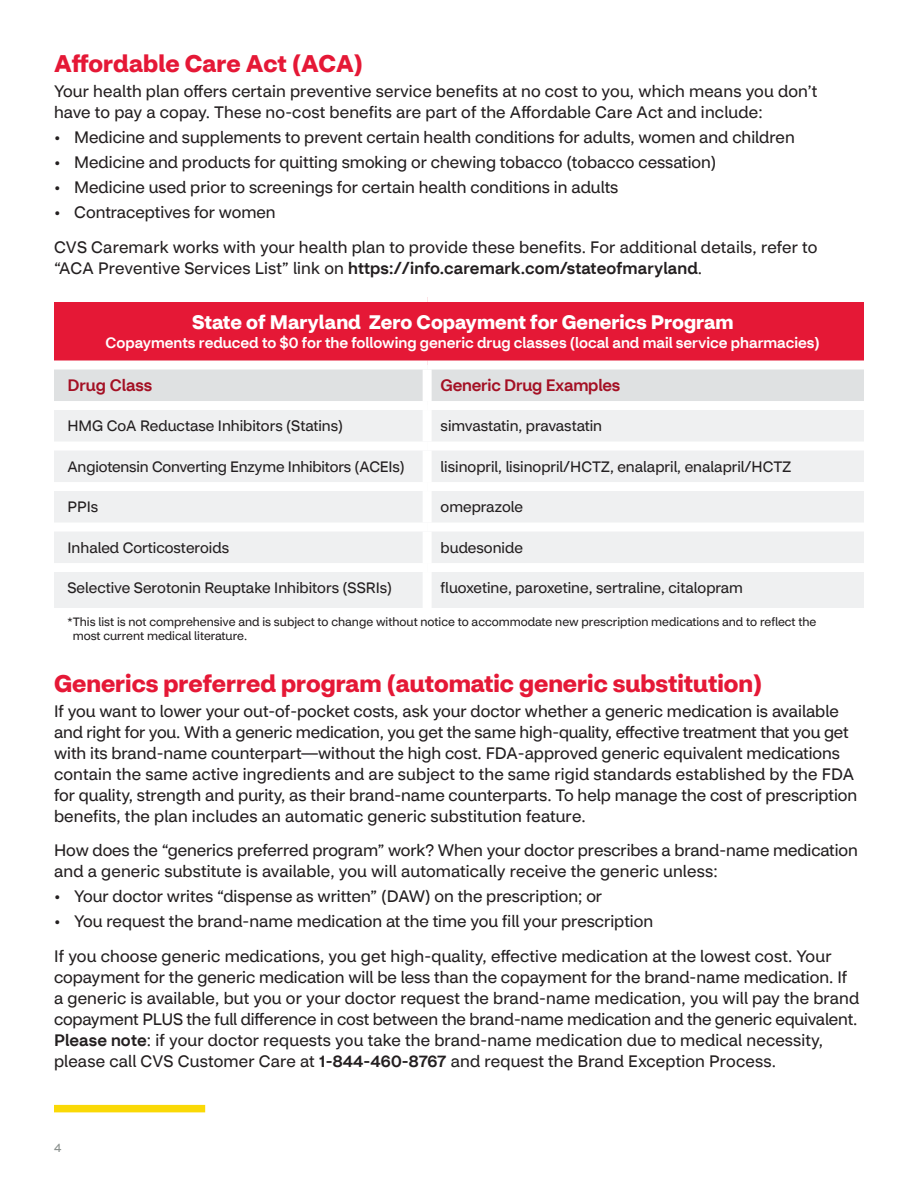
<style>
.page{position:relative;width:918px;height:1188px;background:#fff}
.page>*{position:absolute;margin:0;border:0;box-sizing:border-box;transform-origin:0 0}
.t1{font:700 24px "CVS Health Sans";color:#e51836}
.Table_Header_1{font:700 19.5px "CVS Health Sans";color:#fff}
.Body_Copy{font:16.5px/21px "CVS Health Sans";color:#231f20}
.t2{font:500 16.5px "CVS Health Sans";letter-spacing:-.01em;color:#a41024}
.t3{font:15px "CVS Health Sans";color:#231f20}
.Table_Header_1-2{font:500 15px "CVS Health Sans";color:#fff}
.Disclosure{font:12px/14.4px "CVS Health Sans";color:#231f20}
.t4{font:12px "CVS Health Sans";color:#8b918e}
.s1{font-weight:500}
</style>
<div class="page">
<div style="left:54px;top:298px;width:810px;height:67px;background:#e51836"></div>
<div style="left:54px;top:370px;width:810px;height:31px;background:#dfe1e2"></div>
<div style="left:54px;top:410px;width:810px;height:198px;background:#eff0f1"></div>
<div style="left:54px;top:293px;width:373px;height:9px;background:#fff"></div>
<div style="left:427px;top:293px;width:437px;height:9px;background:#fff"></div>
<div style="left:54px;top:361px;width:373px;height:9px;background:#fff"></div>
<div style="left:427px;top:361px;width:437px;height:9px;background:#fff"></div>
<div style="left:423px;top:370px;width:9px;height:31px;background:#fff"></div>
<div style="left:423px;top:410px;width:9px;height:32px;background:#fff"></div>
<div style="left:54px;top:442px;width:373px;height:9px;background:#fff"></div>
<div style="left:427px;top:442px;width:437px;height:9px;background:#fff"></div>
<div style="left:423px;top:451px;width:9px;height:31px;background:#fff"></div>
<div style="left:54px;top:482px;width:373px;height:9px;background:#fff"></div>
<div style="left:427px;top:482px;width:437px;height:9px;background:#fff"></div>
<div style="left:423px;top:491px;width:9px;height:32px;background:#fff"></div>
<div style="left:54px;top:523px;width:373px;height:9px;background:#fff"></div>
<div style="left:427px;top:523px;width:437px;height:9px;background:#fff"></div>
<div style="left:423px;top:532px;width:9px;height:31px;background:#fff"></div>
<div style="left:54px;top:563px;width:373px;height:9px;background:#fff"></div>
<div style="left:427px;top:563px;width:437px;height:9px;background:#fff"></div>
<div style="left:423px;top:572px;width:9px;height:36px;background:#fff"></div>
<div style="left:54px;top:1105px;width:151px;height:7px;background:#fad906"></div>
<h3 class="t1" style="left:54px;top:48px;width:311px">Affordable Care Act (ACA)</h3>
<p class="Body_Copy" style="left:54px;top:81px;width:765px">Your health plan offers certain preventive service benefits at no cost to you, which means you don’t have to pay a copay. These no-cost benefits are part of the Affordable Care Act and include:</p>
<p class="Body_Copy" style="left:54px;top:127px;width:742px">• Medicine and supplements to prevent certain health conditions for adults, women and children</p>
<p class="Body_Copy" style="left:54px;top:152px;width:664px">• Medicine and products for quitting smoking or chewing tobacco (tobacco cessation)</p>
<p class="Body_Copy" style="left:54px;top:177px;width:566px">• Medicine used prior to screenings for certain health conditions in adults</p>
<p class="Body_Copy" style="left:54px;top:202px;width:223px">• Contraceptives for women</p>
<p class="Body_Copy" style="left:54px;top:236px;width:765px">CVS Caremark works with your health plan to provide these benefits. For additional details, refer to “ACA Preventive Services List” link on <span class="s1">https://info.caremark.com/stateofmaryland</span>.</p>
<p class="Table_Header_1" style="left:192px;top:310px;width:543px">State of Maryland Zero Copayment for Generics Program</p>
<p class="Table_Header_1-2" style="left:106px;top:334px;width:716px">Copayments reduced to $0 for the following generic drug classes (local and mail service pharmacies)</p>
<p class="t2" style="left:68px;top:375px;width:86px">Drug Class</p>
<p class="t2" style="left:441px;top:375px;width:181px">Generic Drug Examples</p>
<p class="t3" style="left:68px;top:417px;width:277px">HMG CoA Reductase Inhibitors (Statins)</p>
<p class="t3" style="left:441px;top:417px;width:163px">simvastatin, pravastatin</p>
<p class="t3" style="left:68px;top:457px;width:339px">Angiotensin Converting Enzyme Inhibitors (ACEIs)</p>
<p class="t3" style="left:441px;top:457px;width:352px">lisinopril, lisinopril/HCTZ, enalapril, enalapril/HCTZ</p>
<p class="t3" style="left:68px;top:498px;width:32px">PPIs</p>
<p class="t3" style="left:441px;top:498px;width:84px">omeprazole</p>
<p class="t3" style="left:68px;top:538px;width:163px">Inhaled Corticosteroids</p>
<p class="t3" style="left:441px;top:538px;width:84px">budesonide</p>
<p class="t3" style="left:68px;top:579px;width:326px">Selective Serotonin Reuptake Inhibitors (SSRIs)</p>
<p class="t3" style="left:441px;top:579px;width:304px">fluoxetine, paroxetine, sertraline, citalopram</p>
<p class="Disclosure" style="left:73px;top:615px;width:745px;text-indent:-5px">*This list is not comprehensive and is subject to change without notice to accommodate new prescription medications and to reflect the most current medical literature.</p>
<h3 class="t1" style="left:54px;top:668px;width:710px">Generics preferred program (automatic generic substitution)</h3>
<p class="Body_Copy" style="left:54px;top:700px;width:805px">If you want to lower your out-of-pocket costs, ask your doctor whether a generic medication is available and right for you. With a generic medication, you get the same high-quality, effective treatment that you get with its brand-name counterpart—without the high cost. FDA-approved generic equivalent medications contain the same active ingredients and are subject to the same rigid standards established by the FDA for quality, strength and purity, as their brand-name counterparts. To help manage the cost of prescription benefits, the plan includes an automatic generic substitution feature.</p>
<p class="Body_Copy" style="left:54px;top:840px;width:805px">How does the “generics preferred program” work? When your doctor prescribes a brand-name medication and a generic substitute is available, you will automatically receive the generic unless:</p>
<p class="Body_Copy" style="left:54px;top:886px;width:550px">• Your doctor writes “dispense as written” (DAW) on the prescription; or</p>
<p class="Body_Copy" style="left:54px;top:911px;width:601px">• You request the brand-name medication at the time you fill your prescription</p>
<p class="Body_Copy" style="left:54px;top:945px;width:807px">If you choose generic medications, you get high-quality, effective medication at the lowest cost. Your copayment for the generic medication will be less than the copayment for the brand-name medication. If a generic is available, but you or your doctor request the brand-name medication, you will pay the brand copayment PLUS the full difference in cost between the brand-name medication and the generic equivalent.<br><span class="s1">Please note</span>: if your doctor requests you take the brand-name medication due to medical necessity, please call CVS Customer Care at <span class="s1">1-844-460-8767</span> and request the Brand Exception Process.</p>
<p class="t4" style="left:54px;top:1140px;width:9px">4</p>
</div>
